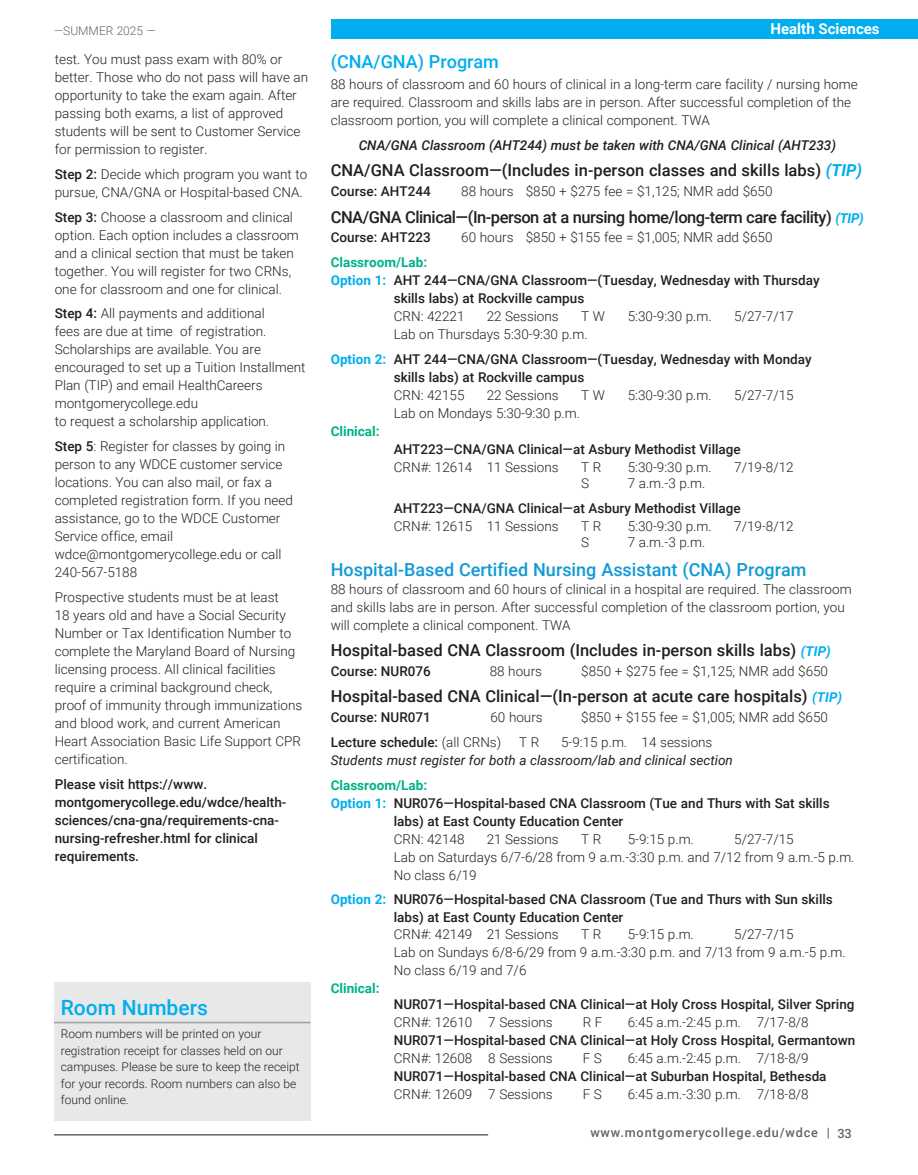
<style>
.page{position:relative;width:918px;height:1175px;background:#fff}
.page>*{position:absolute;margin:0;border:0;box-sizing:border-box;transform-origin:0 0}
.t1{font:500 21px "Roboto";color:#00aeef}
.t2{font:500 18px "Roboto";color:#129ad6}
.t3{font:500 18px "Roboto";color:#00aeef}
.t4{font:500 16.5px "Roboto";color:#231f20}
.t5{font:500 16.5px "Roboto";letter-spacing:-.03em;color:#231f20}
.t6{font:700 15px "Roboto";color:#fff}
.t7{font:300 13.5px/18px "Roboto";color:#231f20}
.t8{font:500 13.5px/18px "Roboto";color:#231f20}
.t9{font:italic 500 13.5px "Roboto";color:#231f20}
.t10{font:italic 13.5px "Roboto";color:#231f20}
.t11{font:700 13.5px "Roboto";color:#00b187}
.t12{font:500 12.75px "Roboto";letter-spacing:.06em;color:#636466}
.t13{font:300 12px/16.5px "Roboto";color:#231f20}
.t14{font:300 12px "Roboto";color:#636466}
.s1{font-weight:500}
.s2{font-weight:700;font-style:italic;color:#00aeef}
.s3{font-weight:700;font-style:italic;font-size:13.5px;color:#00aeef}
.s4{font-weight:700;color:#00aeef}
.s5{font-weight:300}
</style>
<div class="page">
<div style="left:331px;top:19px;width:587px;height:20px;background:#00aeef"></div>
<hr style="left:54px;top:1134px;width:434px;height:1px;background:#636466">
<div style="left:54px;top:982px;width:256px;height:138px;background:#e7e8e8"></div>
<hr style="left:54px;top:1021px;width:256px;height:2px;background:#9fa1a4">
<p class="t14" style="left:54px;top:22px;width:103px">—SUMMER 2025 —</p>
<p class="t7" style="left:55px;top:50px;width:255px">test. You must pass exam with 80% or better. Those who do not pass will have an opportunity to take the exam again. After passing both exams, a list of approved students will be sent to Customer Service for permission to register.</p>
<p class="t7" style="left:55px;top:165px;width:254px"><span class="s1">Step 2:</span> Decide which program you want to pursue, CNA/GNA or Hospital-based CNA.</p>
<p class="t7" style="left:55px;top:207px;width:246px"><span class="s1">Step 3:</span> Choose a classroom and clinical option. Each option includes a classroom and a clinical section that must be taken together. You will register for two CRNs, one for classroom and one for clinical.</p>
<p class="t7" style="left:55px;top:304px;width:252px"><span class="s1">Step 4:</span> All payments and additional<br>fees are due at time of registration.<br>Scholarships are available. You are encouraged to set up a Tuition Installment Plan (TIP) and email HealthCareers montgomerycollege.edu<br>to request a scholarship application.</p>
<p class="t7" style="left:55px;top:437px;width:240px"><span class="s1">Step 5</span>: Register for classes by going in person to any WDCE customer service locations. You can also mail, or fax a completed registration form. If you need assistance, go to the WDCE Customer<br>Service office, email wdce@montgomerycollege.edu or call<br>240-567-5188</p>
<p class="t7" style="left:55px;top:587px;width:249px">Prospective students must be at least<br>18 years old and have a Social Security Number or Tax Identification Number to complete the Maryland Board of Nursing licensing process. All clinical facilities require a criminal background check, proof of immunity through immunizations and blood work, and current American Heart Association Basic Life Support CPR certification.</p>
<p class="t8" style="left:55px;top:774px;width:233px">Please visit https://www. montgomerycollege.edu/wdce/health&shy;sciences/cna-gna/requirements-cna&shy;nursing-refresher.html for clinical requirements.</p>
<h1 class="t1" style="left:61px;top:992px;width:149px">Room Numbers</h1>
<p class="t13" style="left:61px;top:1025px;width:240px">Room numbers will be printed on your registration receipt for classes held on our campuses. Please be sure to keep the receipt for your records. Room numbers can also be found online.</p>
<p class="t6" style="left:771px;top:18px;width:111px">Health Sciences</p>
<h2 class="t3" style="left:331px;top:48px;width:170px">(CNA/GNA) Program</h2>
<p class="t7" style="left:331px;top:75px;width:529px">88 hours of classroom and 60 hours of clinical in a long-term care facility / nursing home are required. Classroom and skills labs are in person. After successful completion of the classroom portion, you will complete a clinical component. TWA</p>
<p class="t9" style="left:359px;top:135px;width:479px">CNA/GNA Classroom (AHT244) must be taken with CNA/GNA Clinical (AHT233)</p>
<p class="t4" style="left:331px;top:159px;width:533px">CNA/GNA Classroom—(Includes in-person classes and skills labs) <span class="s2">(TIP)</span></p>
<p class="t8" style="left:331px;top:182px;width:102px">Course: AHT244</p>
<p class="t7" style="left:461px;top:182px;width:313px">88 hours $850 + $275 fee = $1,125; NMR add $650</p>
<p class="t5" style="left:331px;top:205px;width:535px">CNA/GNA Clinical—(In-person at a nursing home/long-term care facility) <span class="s3">(TIP)</span></p>
<p class="t8" style="left:331px;top:228px;width:102px">Course: AHT223</p>
<p class="t7" style="left:461px;top:228px;width:313px">60 hours $850 + $155 fee = $1,005; NMR add $650</p>
<p class="t11" style="left:331px;top:253px;width:98px">Classroom/Lab:</p>
<p class="t8" style="left:331px;top:271px;width:490px"><span class="s4">Option 1:</span> AHT 244—CNA/GNA Classroom—(Tuesday, Wednesday with Thursday</p>
<p class="t8" style="left:394px;top:289px;width:192px">skills labs) at Rockville campus</p>
<p class="t7" style="left:394px;top:307px;width:72px">CRN: 42221</p>
<p class="t7" style="left:487px;top:307px;width:74px">22 Sessions</p>
<p class="t7" style="left:581px;top:307px;width:25px">T W</p>
<p class="t7" style="left:628px;top:307px;width:85px">5:30-9:30 p.m.</p>
<p class="t7" style="left:734px;top:307px;width:61px">5/27-7/17</p>
<p class="t8" style="left:331px;top:321px;width:482px;line-height:24.8px;text-indent:63px"><span class="s5">Lab on Thursdays 5:30-9:30 p.m.<br></span><span class="s4">Option 2:</span> AHT 244—CNA/GNA Classroom—(Tuesday, Wednesday with Monday</p>
<p class="t8" style="left:394px;top:367px;width:192px">skills labs) at Rockville campus</p>
<p class="t7" style="left:394px;top:385px;width:72px">CRN: 42155</p>
<p class="t7" style="left:487px;top:385px;width:74px">22 Sessions</p>
<p class="t7" style="left:581px;top:385px;width:25px">T W</p>
<p class="t7" style="left:628px;top:385px;width:85px">5:30-9:30 p.m.</p>
<p class="t7" style="left:734px;top:385px;width:61px">5/27-7/15</p>
<p class="t7" style="left:394px;top:403px;width:188px">Lab on Mondays 5:30-9:30 p.m.</p>
<p class="t11" style="left:331px;top:422px;width:50px">Clinical:</p>
<p class="t8" style="left:394px;top:439px;width:349px">AHT223—CNA/GNA Clinical—at Asbury Methodist Village</p>
<p class="t7" style="left:394px;top:457px;width:167px">CRN#: 12614 11 Sessions</p>
<p class="t7" style="left:581px;top:457px;width:22px">T R</p>
<p class="t7" style="left:628px;top:457px;width:85px">5:30-9:30 p.m.</p>
<p class="t7" style="left:734px;top:457px;width:61px">7/19-8/12</p>
<p class="t7" style="left:581px;top:474px;width:9px">S</p>
<p class="t7" style="left:628px;top:474px;width:79px">7 a.m.-3 p.m.</p>
<p class="t8" style="left:394px;top:498px;width:349px">AHT223—CNA/GNA Clinical—at Asbury Methodist Village</p>
<p class="t7" style="left:394px;top:516px;width:167px">CRN#: 12615 11 Sessions</p>
<p class="t7" style="left:581px;top:516px;width:22px">T R</p>
<p class="t7" style="left:628px;top:516px;width:85px">5:30-9:30 p.m.</p>
<p class="t7" style="left:734px;top:516px;width:61px">7/19-8/12</p>
<p class="t7" style="left:581px;top:533px;width:9px">S</p>
<p class="t7" style="left:628px;top:533px;width:79px">7 a.m.-3 p.m.</p>
<h2 class="t2" style="left:331px;top:556px;width:477px">Hospital-Based Certified Nursing Assistant (CNA) Program</h2>
<p class="t7" style="left:331px;top:579px;width:522px">88 hours of classroom and 60 hours of clinical in a hospital are required. The classroom and skills labs are in person. After successful completion of the classroom portion, you will complete a clinical component. TWA</p>
<p class="t4" style="left:331px;top:638px;width:502px">Hospital-based CNA Classroom (Includes in-person skills labs) <span class="s3">(TIP)</span></p>
<p class="t8" style="left:331px;top:661px;width:102px">Course: NUR076</p>
<p class="t7" style="left:490px;top:661px;width:54px">88 hours</p>
<p class="t7" style="left:581px;top:661px;width:248px">$850 + $275 fee = $1,125; NMR add $650</p>
<p class="t4" style="left:331px;top:685px;width:513px">Hospital-based CNA Clinical—(In-person at acute care hospitals) <span class="s3">(TIP)</span></p>
<p class="t8" style="left:331px;top:708px;width:102px">Course: NUR071</p>
<p class="t7" style="left:490px;top:708px;width:54px">60 hours</p>
<p class="t7" style="left:581px;top:708px;width:248px">$850 + $155 fee = $1,005; NMR add $650</p>
<p class="t8" style="left:331px;top:732px;width:172px">Lecture schedule: <span class="s5">(all CRNs)</span></p>
<p class="t7" style="left:519px;top:732px;width:22px">T R</p>
<p class="t7" style="left:561px;top:732px;width:153px">5-9:15 p.m. 14 sessions</p>
<p class="t10" style="left:331px;top:750px;width:404px">Students must register for both a classroom/lab and clinical section</p>
<p class="t11" style="left:331px;top:775px;width:98px">Classroom/Lab:</p>
<p class="t8" style="left:331px;top:793px;width:500px"><span class="s4">Option 1:</span> NUR076—Hospital-based CNA Classroom (Tue and Thurs with Sat skills</p>
<p class="t8" style="left:394px;top:811px;width:231px">labs) at East County Education Center</p>
<p class="t7" style="left:394px;top:829px;width:72px">CRN: 42148</p>
<p class="t7" style="left:487px;top:829px;width:74px">21 Sessions</p>
<p class="t7" style="left:581px;top:829px;width:22px">T R</p>
<p class="t7" style="left:628px;top:829px;width:68px">5-9:15 p.m.</p>
<p class="t7" style="left:394px;top:829px;width:462px;text-indent:340px">5/27-7/15<br>Lab on Saturdays 6/7-6/28 from 9 a.m.-3:30 p.m. and 7/12 from 9 a.m.-5 p.m.<br>No class 6/19</p>
<p class="t8" style="left:394px;top:890px;width:441px;text-indent:-63px"><span class="s4">Option 2:</span> NUR076—Hospital-based CNA Classroom (Tue and Thurs with Sun skills labs) at East County Education Center</p>
<p class="t7" style="left:394px;top:924px;width:167px">CRN#: 42149 21 Sessions</p>
<p class="t7" style="left:581px;top:924px;width:22px">T R</p>
<p class="t7" style="left:628px;top:924px;width:68px">5-9:15 p.m.</p>
<p class="t7" style="left:394px;top:924px;width:454px;text-indent:340px">5/27-7/15<br>Lab on Sundays 6/8-6/29 from 9 a.m.-3:30 p.m. and 7/13 from 9 a.m.-5 p.m.<br>No class 6/19 and 7/6</p>
<p class="t11" style="left:331px;top:978px;width:50px">Clinical:</p>
<p class="t8" style="left:394px;top:994px;width:462px">NUR071—Hospital-based CNA Clinical—at Holy Cross Hospital, Silver Spring</p>
<p class="t7" style="left:394px;top:1012px;width:161px">CRN#: 12610 7 Sessions</p>
<p class="t7" style="left:583px;top:1012px;width:21px">R F</p>
<p class="t7" style="left:628px;top:1012px;width:182px">6:45 a.m.-2:45 p.m. 7/17-8/8</p>
<p class="t8" style="left:394px;top:1030px;width:463px">NUR071—Hospital-based CNA Clinical—at Holy Cross Hospital, Germantown</p>
<p class="t7" style="left:394px;top:1048px;width:161px">CRN#: 12608 8 Sessions</p>
<p class="t7" style="left:583px;top:1048px;width:21px">F S</p>
<p class="t7" style="left:628px;top:1048px;width:182px">6:45 a.m.-2:45 p.m. 7/18-8/9</p>
<p class="t8" style="left:394px;top:1066px;width:434px">NUR071—Hospital-based CNA Clinical—at Suburban Hospital, Bethesda</p>
<p class="t7" style="left:394px;top:1084px;width:161px">CRN#: 12609 7 Sessions</p>
<p class="t7" style="left:583px;top:1084px;width:21px">F S</p>
<p class="t7" style="left:628px;top:1084px;width:182px">6:45 a.m.-3:30 p.m. 7/18-8/8</p>
<p class="t12" style="left:590px;top:1123px;width:263px">www.montgomerycollege.edu/wdce | 33</p>
</div>
